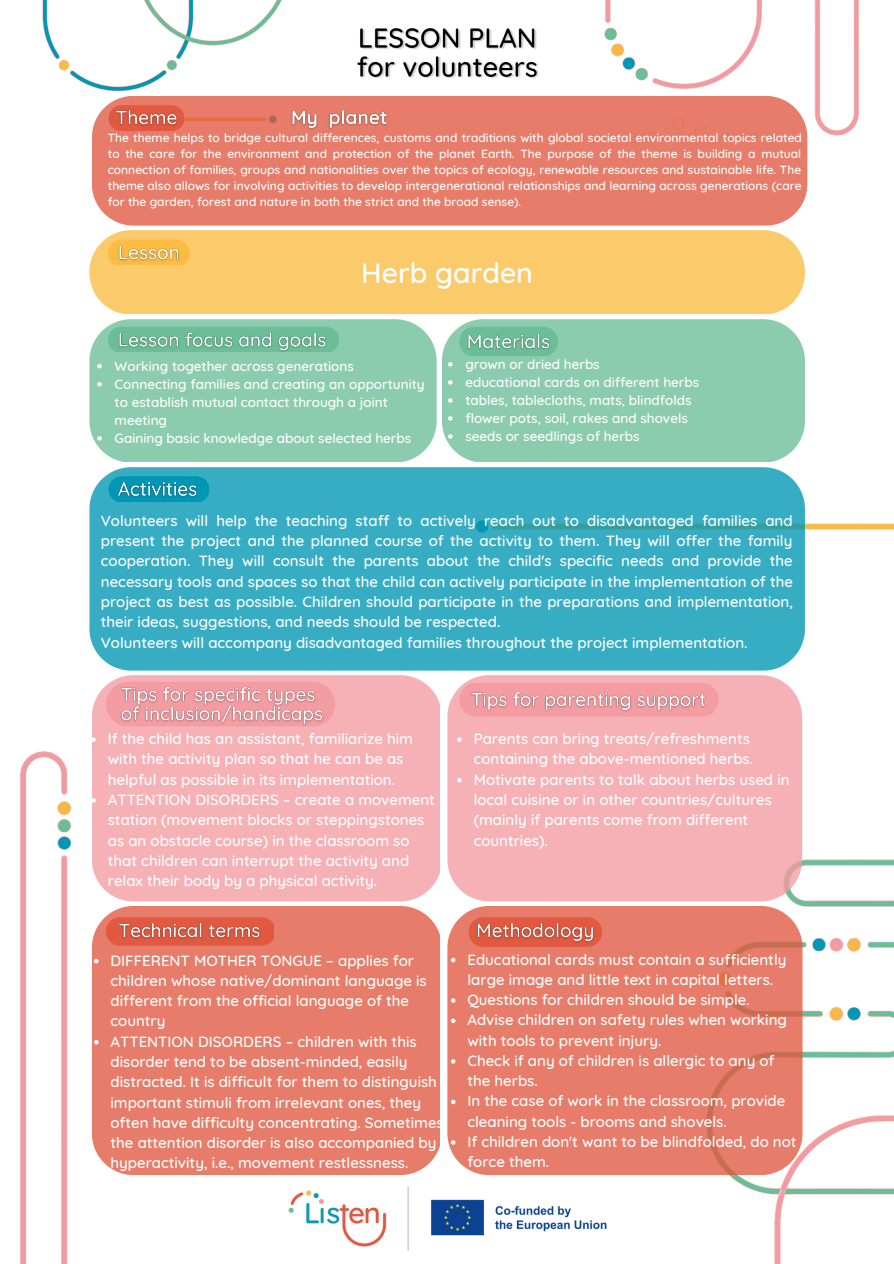
<style>
.page{position:relative;width:894px;height:1264px;background:#fff}
.page>*{position:absolute;margin:0;border:0;box-sizing:border-box;transform-origin:0 0}
.t1{font:500 28.5px "Quicksand";color:#fff}
.t2{font:500 15px/20.2px "Quicksand";color:#fff}
.t3{font:500 13.5px/18px "Quicksand";color:#fff}
.t4{font:500 12px/16px "Quicksand";color:#fff;text-align:justify}
</style>
<div class="page">
<img style="left:693px;top:837px;width:200px;height:426px">
<img style="left:804px;top:500px;width:89px;height:53px">
<img style="left:42px;top:0;width:240px;height:92px">
<img style="left:357px;top:28px;width:182px;height:50px">
<img style="left:604px;top:0;width:255px;height:141px">
<div style="left:92px;top:96px;width:715px;height:130px;background:#e67c69"></div>
<img style="left:20px;top:751px;width:52px;height:512px">
<div style="left:89px;top:319px;width:347px;height:142px;background:#8bccaf"></div>
<div style="left:92px;top:675px;width:347px;height:226px;background:#f5b1b6"></div>
<div style="left:92px;top:906px;width:347px;height:268px;background:#e67c69"></div>
<div style="left:447px;top:675px;width:354px;height:226px;background:#f5b1b6"></div>
<div style="left:447px;top:906px;width:355px;height:268px;background:#e67c69"></div>
<svg style="left:106px;top:917px;width:167px;height:28px"></svg>
<img style="left:114px;top:914px;width:152px;height:34px">
<img style="left:471px;top:914px;width:128px;height:34px">
<svg style="left:108px;top:105px;width:76px;height:25px"></svg>
<img style="left:111px;top:102px;width:72px;height:34px">
<div style="left:89px;top:230px;width:715px;height:84px;background:#fbca6b"></div>
<svg style="left:108px;top:239px;width:82px;height:26px"></svg>
<img style="left:113px;top:237px;width:71px;height:34px">
<div style="left:442px;top:319px;width:362px;height:142px;background:#8bccaf"></div>
<svg style="left:459px;top:327px;width:99px;height:29px"></svg>
<img style="left:463px;top:325px;width:91px;height:34px">
<svg style="left:108px;top:327px;width:230px;height:25px"></svg>
<img style="left:113px;top:323px;width:218px;height:34px">
<div style="left:89px;top:467px;width:715px;height:203px;background:#37adc4"></div>
<div style="left:108px;top:476px;width:101px;height:25px;background:#0097b5;border-radius:13px"></div>
<img style="left:113px;top:473px;width:88px;height:34px">
<div style="left:106px;top:682px;width:229px;height:44px;background:#f39ca2;border-radius:22px"></div>
<svg style="left:459px;top:683px;width:259px;height:33px"></svg>
<img style="left:288px;top:1186px;width:319px;height:65px">
<img style="left:287px;top:102px;width:105px;height:34px">
<img style="left:116px;top:678px;width:211px;height:53px">
<img style="left:467px;top:683px;width:243px;height:34px">
<svg style="left:97px;top:364px;width:5px;height:4px"></svg>
<svg style="left:97px;top:382px;width:5px;height:4px"></svg>
<svg style="left:97px;top:436px;width:5px;height:4px"></svg>
<svg style="left:448px;top:362px;width:4px;height:4px"></svg>
<svg style="left:448px;top:380px;width:4px;height:4px"></svg>
<svg style="left:448px;top:398px;width:4px;height:4px"></svg>
<svg style="left:448px;top:416px;width:4px;height:5px"></svg>
<svg style="left:448px;top:434px;width:4px;height:5px"></svg>
<svg style="left:92px;top:737px;width:4px;height:5px"></svg>
<svg style="left:92px;top:798px;width:4px;height:4px"></svg>
<svg style="left:457px;top:737px;width:4px;height:5px"></svg>
<svg style="left:457px;top:778px;width:4px;height:4px"></svg>
<svg style="left:94px;top:958px;width:4px;height:5px"></svg>
<svg style="left:94px;top:1039px;width:4px;height:5px"></svg>
<svg style="left:451px;top:957px;width:4px;height:5px"></svg>
<svg style="left:451px;top:998px;width:4px;height:4px"></svg>
<svg style="left:451px;top:1018px;width:4px;height:5px"></svg>
<svg style="left:451px;top:1059px;width:4px;height:4px"></svg>
<svg style="left:451px;top:1099px;width:4px;height:5px"></svg>
<svg style="left:451px;top:1140px;width:4px;height:4px"></svg>
<p class="t4" style="left:108px;top:129px;width:695px">The theme helps to bridge cultural differences, customs and traditions with global societal environmental topics related to the care for the environment and protection of the planet Earth. The purpose of the theme is building a mutual connection of families, groups and nationalities over the topics of ecology, renewable resources and sustainable life. The theme also allows for involving activities to develop intergenerational relationships and learning across generations (care for the garden, forest and nature in both the strict and the broad sense).</p>
<h1 class="t1" style="left:361px;top:254px;width:173px">Herb garden</h1>
<p class="t3" style="left:115px;top:356px;width:311px">Working together across generations Connecting families and creating an opportunity to establish mutual contact through a joint meeting<br>Gaining basic knowledge about selected herbs</p>
<p class="t3" style="left:465px;top:355px;width:235px">grown or dried herbs<br>educational cards on different herbs tables, tablecloths, mats, blindfolds flower pots, soil, rakes and shovels seeds or seedlings of herbs</p>
<p class="t2" style="left:101px;top:510px;width:693px">Volunteers will help the teaching staff to actively reach out to disadvantaged families and present the project and the planned course of the activity to them. They will offer the family cooperation. They will consult the parents about the child's specific needs and provide the necessary tools and spaces so that the child can actively participate in the implementation of the project as best as possible. Children should participate in the preparations and implementation, their ideas, suggestions, and needs should be respected.<br>Volunteers will accompany disadvantaged families throughout the project implementation.</p>
<p class="t2" style="left:108px;top:728px;width:328px">If the child has an assistant, familiarize him with the activity plan so that he can be as helpful as possible in its implementation.<br>ATTENTION DISORDERS – create a movement station (movement blocks or steppingstones as an obstacle course) in the classroom so that children can interrupt the activity and relax their body by a physical activity.</p>
<p class="t2" style="left:473px;top:728px;width:317px">Parents can bring treats/refreshments containing the above-mentioned herbs.<br>Motivate parents to talk about herbs used in local cuisine or in other countries/cultures (mainly if parents come from different countries).</p>
<p class="t2" style="left:110px;top:949px;width:334px">DIFFERENT MOTHER TONGUE – applies for children whose native/dominant language is different from the official language of the country<br>ATTENTION DISORDERS – children with this disorder tend to be absent-minded, easily distracted. It is difficult for them to distinguish important stimuli from irrelevant ones, they often have difficulty concentrating. Sometimes the attention disorder is also accompanied by hyperactivity, i.e., movement restlessness.</p>
<p class="t2" style="left:467px;top:948px;width:330px">Educational cards must contain a sufficiently large image and little text in capital letters.<br>Questions for children should be simple.<br>Advise children on safety rules when working with tools to prevent injury.<br>Check if any of children is allergic to any of the herbs.<br>In the case of work in the classroom, provide cleaning tools - brooms and shovels.<br>If children don't want to be blindfolded, do not force them.</p>
</div>
